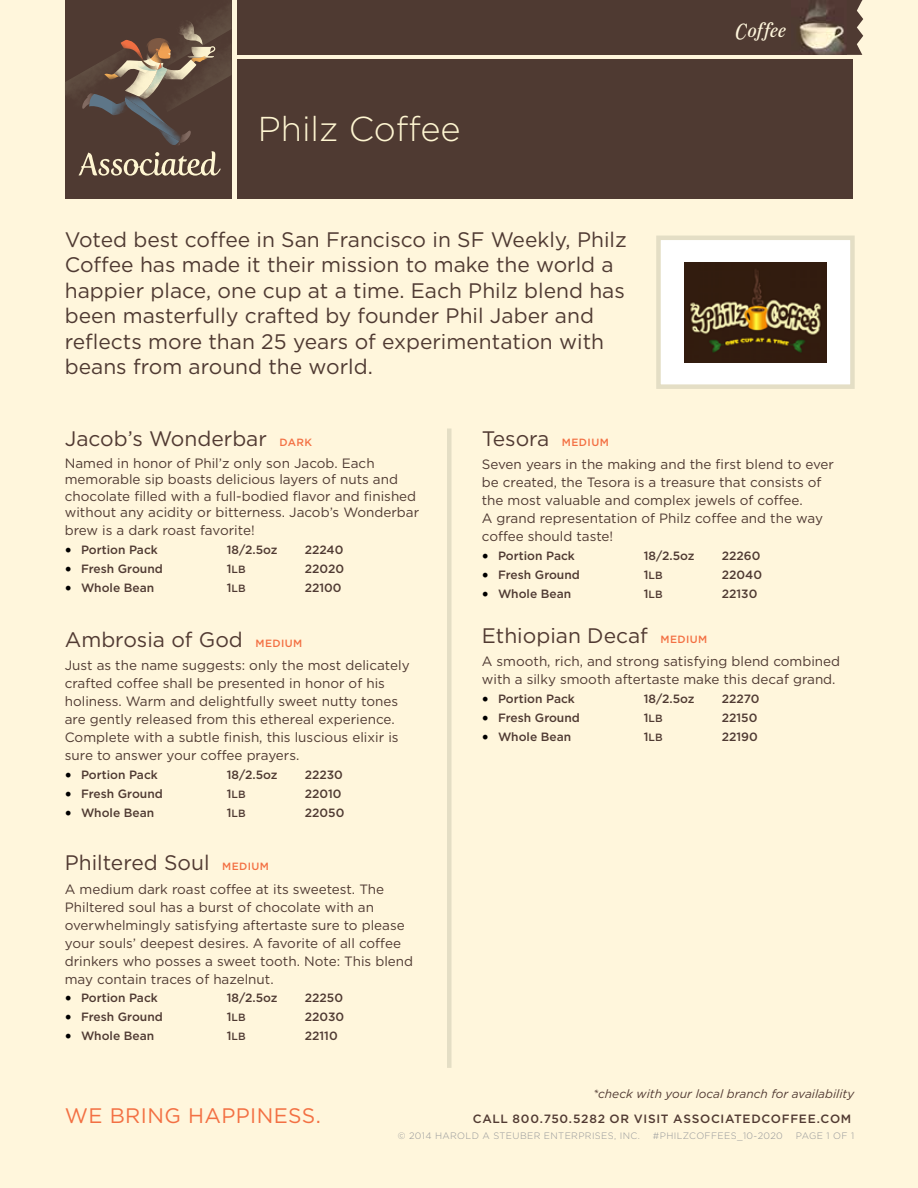
<style>
.page{position:relative;width:918px;height:1188px;background:#fff6dc}
.page>*{position:absolute;margin:0;border:0;box-sizing:border-box;transform-origin:0 0}
.t1{font:300 34.5px "Gotham";color:#fff6d2}
.t2{font:21px/25.5px "Gotham";color:#4f3a32}
.t3{font:21px "Gotham";color:#513a32}
.t4{font:21px "Gotham";letter-spacing:.02em;color:#f37043}
.t5{font:19.5px "Farnham Display Reg Ital Swash";letter-spacing:.015em;color:#fff6dc}
.t6{font:13.5px/18px "Gotham";color:#4f3a32}
.t7{font:500 12px "Gotham";color:#4f3a32}
.t8{font:500 12px "Gotham";letter-spacing:.06em;color:#513a32}
.t9{font:italic 12px "Gotham";color:#513a32}
.t10{font:500 10.5px "Gotham";color:#4f3a32}
.t11{font:300 9.3px "Gotham";letter-spacing:.04em;color:#939598}
.s1{font-size:22.5px;color:#4f3a32}
.s2{font-weight:500;font-size:10.5px;color:#f37043}
.s3{font-family:"Minion Pro";font-weight:400;font-size:18px;color:#000}
.s4{font-size:12px}
</style>
<div class="page">
<div style="left:237px;top:0;width:599px;height:55px;background:#4f3a32"></div>
<svg style="left:817px;top:0;width:46px;height:55px"></svg>
<img style="left:799px;top:1px;width:48px;height:54px">
<div style="left:237px;top:59px;width:616px;height:140px;background:#4f3a32"></div>
<div style="left:65px;top:0;width:167px;height:199px;background:#4f3a32"></div>
<svg style="left:65px;top:5px;width:167px;height:171px"></svg>
<div style="left:656px;top:236px;width:199px;height:153px;background:#fff;border:4px solid #e4dec5"></div>
<img style="left:685px;top:263px;width:141px;height:99px">
<div style="left:447px;top:429px;width:5px;height:639px;background:#e4dec5"></div>
<h1 class="t1" style="left:258px;top:107px;width:204px">Philz Coffee</h1>
<h1 class="t1" style="left:258px;top:107px;width:379px">FLAVIA® Creation 400</h1>
<p class="t2" style="left:65px;top:226px;width:563px">Voted best coffee in San Francisco in SF Weekly, Philz Coffee has made it their mission to make the world a happier place, one cup at a time. Each Philz blend has been masterfully crafted by founder Phil Jaber and reflects more than 25 years of experimentation with beans from around the world.</p>
<h3 class="t5" style="left:736px;top:19px;width:92px">Cof fee<span class="s1">Coffee</span></h3>
<h2 class="t3" style="left:65px;top:425px;width:249px">Jacob’s Wonderbar <span class="s2">DARK</span></h2>
<p class="t6" style="left:65px;top:455px;width:356px;line-height:16.5px">Named in honor of Phil’z only son Jacob. Each memorable sip boasts delicious layers of nuts and chocolate filled with a full-bodied flavor and finished without any acidity or bitterness. Jacob’s Wonderbar</p>
<p class="t6" style="left:65px;top:521px;width:191px">brew is a dark roast favorite!</p>
<p class="t7" style="left:65px;top:542px;width:95px"><span class="s3">•</span> Portion Pack</p>
<p class="t7" style="left:227px;top:542px;width:52px">18/2.5oz</p>
<p class="t7" style="left:305px;top:542px;width:40px">22240</p>
<p class="t7" style="left:65px;top:561px;width:100px"><span class="s3">•</span> Fresh Ground</p>
<p class="t10" style="left:227px;top:563px;width:20px"><span class="s4">1</span>LB</p>
<p class="t7" style="left:305px;top:561px;width:41px">22020</p>
<p class="t7" style="left:65px;top:580px;width:91px"><span class="s3">•</span> Whole Bean</p>
<p class="t10" style="left:227px;top:582px;width:20px"><span class="s4">1</span>LB</p>
<p class="t7" style="left:305px;top:580px;width:38px">22100</p>
<h2 class="t3" style="left:65px;top:626px;width:239px">Ambrosia of God <span class="s2">MEDIUM</span></h2>
<p class="t6" style="left:65px;top:656px;width:346px">Just as the name suggests: only the most delicately crafted coffee shall be presented in honor of his holiness. Warm and delightfully sweet nutty tones are gently released from this ethereal experience.<br>Complete with a subtle finish, this luscious elixir is sure to answer your coffee prayers.</p>
<p class="t7" style="left:65px;top:767px;width:95px"><span class="s3">•</span> Portion Pack</p>
<p class="t7" style="left:227px;top:767px;width:52px">18/2.5oz</p>
<p class="t7" style="left:305px;top:767px;width:40px">22230</p>
<p class="t7" style="left:65px;top:786px;width:100px"><span class="s3">•</span> Fresh Ground</p>
<p class="t10" style="left:227px;top:788px;width:20px"><span class="s4">1</span>LB</p>
<p class="t7" style="left:305px;top:786px;width:38px">22010</p>
<p class="t7" style="left:65px;top:805px;width:91px"><span class="s3">•</span> Whole Bean</p>
<p class="t10" style="left:227px;top:807px;width:20px"><span class="s4">1</span>LB</p>
<p class="t7" style="left:305px;top:805px;width:41px">22050</p>
<h2 class="t3" style="left:65px;top:849px;width:206px">Philtered Soul <span class="s2">MEDIUM</span></h2>
<p class="t6" style="left:65px;top:879px;width:350px">A medium dark roast coffee at its sweetest. The Philtered soul has a burst of chocolate with an overwhelmingly satisfying aftertaste sure to please your souls’ deepest desires. A favorite of all coffee drinkers who posses a sweet tooth. Note: This blend may contain traces of hazelnut.</p>
<p class="t7" style="left:65px;top:990px;width:95px"><span class="s3">•</span> Portion Pack</p>
<p class="t7" style="left:227px;top:990px;width:52px">18/2.5oz</p>
<p class="t7" style="left:305px;top:990px;width:40px">22250</p>
<p class="t7" style="left:65px;top:1009px;width:100px"><span class="s3">•</span> Fresh Ground</p>
<p class="t10" style="left:227px;top:1011px;width:20px"><span class="s4">1</span>LB</p>
<p class="t7" style="left:305px;top:1009px;width:41px">22030</p>
<p class="t7" style="left:65px;top:1028px;width:91px"><span class="s3">•</span> Whole Bean</p>
<p class="t10" style="left:227px;top:1030px;width:20px"><span class="s4">1</span>LB</p>
<p class="t7" style="left:305px;top:1028px;width:34px">22110</p>
<h2 class="t3" style="left:482px;top:425px;width:128px">Tesora <span class="s2">MEDIUM</span></h2>
<p class="t6" style="left:482px;top:455px;width:354px">Seven years in the making and the first blend to ever be created, the Tesora is a treasure that consists of the most valuable and complex jewels of coffee.<br>A grand representation of Philz coffee and the way coffee should taste!</p>
<p class="t7" style="left:482px;top:548px;width:95px"><span class="s3">•</span> Portion Pack</p>
<p class="t7" style="left:644px;top:548px;width:52px">18/2.5oz</p>
<p class="t7" style="left:722px;top:548px;width:40px">22260</p>
<p class="t7" style="left:482px;top:567px;width:100px"><span class="s3">•</span> Fresh Ground</p>
<p class="t10" style="left:644px;top:569px;width:20px"><span class="s4">1</span>LB</p>
<p class="t7" style="left:722px;top:567px;width:42px">22040</p>
<p class="t7" style="left:482px;top:586px;width:91px"><span class="s3">•</span> Whole Bean</p>
<p class="t10" style="left:644px;top:588px;width:20px"><span class="s4">1</span>LB</p>
<p class="t7" style="left:722px;top:586px;width:37px">22130</p>
<h2 class="t3" style="left:482px;top:622px;width:227px">Ethiopian Decaf <span class="s2">MEDIUM</span></h2>
<p class="t6" style="left:482px;top:652px;width:360px">A smooth, rich, and strong satisfying blend combined with a silky smooth aftertaste make this decaf grand.</p>
<p class="t7" style="left:482px;top:691px;width:95px"><span class="s3">•</span> Portion Pack</p>
<p class="t7" style="left:644px;top:691px;width:52px">18/2.5oz</p>
<p class="t7" style="left:722px;top:691px;width:39px">22270</p>
<p class="t7" style="left:482px;top:710px;width:100px"><span class="s3">•</span> Fresh Ground</p>
<p class="t10" style="left:644px;top:711px;width:20px"><span class="s4">1</span>LB</p>
<p class="t7" style="left:722px;top:710px;width:37px">22150</p>
<p class="t7" style="left:482px;top:729px;width:91px"><span class="s3">•</span> Whole Bean</p>
<p class="t10" style="left:644px;top:730px;width:20px"><span class="s4">1</span>LB</p>
<p class="t7" style="left:722px;top:729px;width:38px">22190</p>
<p class="t9" style="left:593px;top:1086px;width:262px">*check with your local branch for availability</p>
<p class="t11" style="left:398px;top:1130px;width:244px">© 2014 HAROLD A STEUBER ENTERPRISES, INC.</p>
<p class="t11" style="left:653px;top:1130px;width:131px">#PHILZCOFFEES_10-2020</p>
<p class="t11" style="left:796px;top:1130px;width:60px">PAGE 1 OF 1</p>
<h2 class="t4" style="left:65px;top:1102px;width:258px">WE BRING HAPPINESS.</h2>
<p class="t8" style="left:473px;top:1111px;width:380px">CALL 800.750.5282 OR VISIT ASSOCIATEDCOFFEE.COM</p>
</div>
